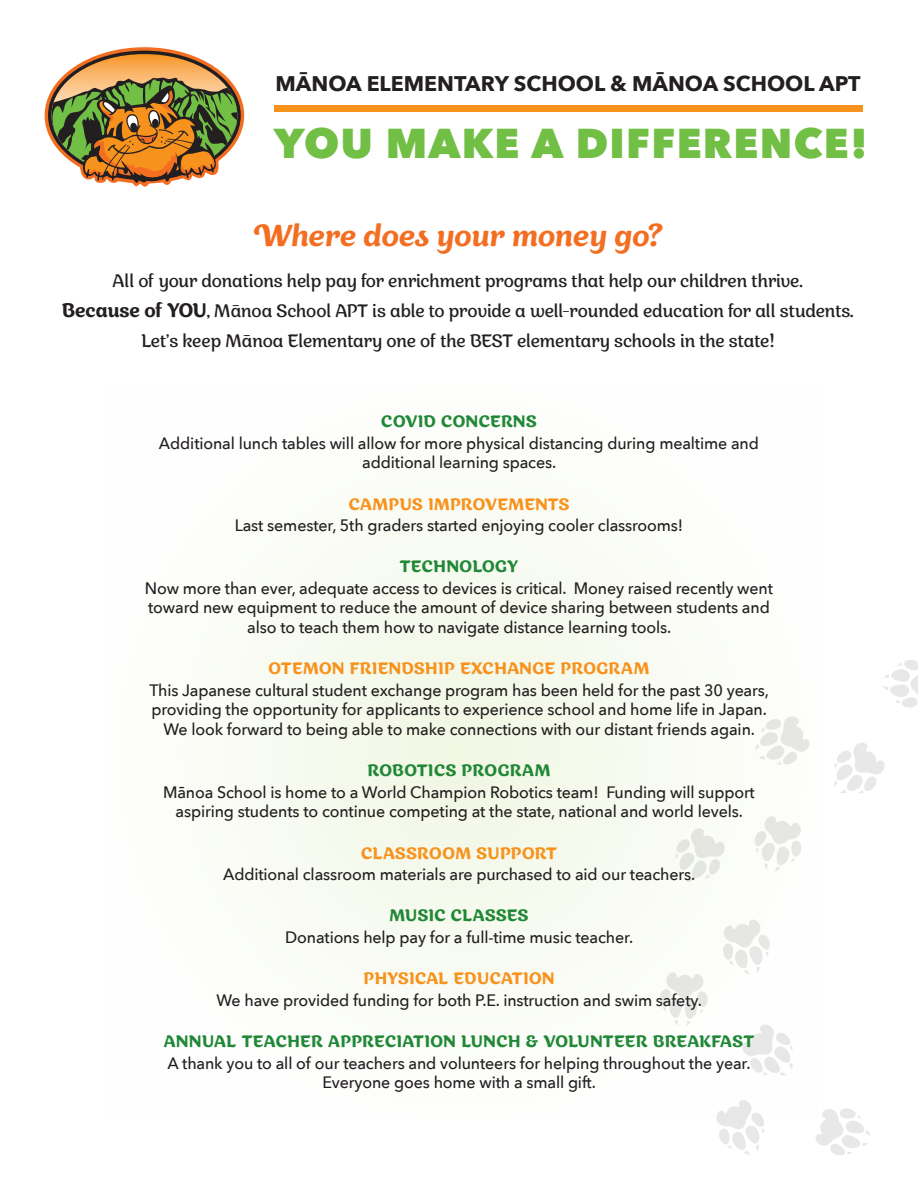
<style>
.page{position:relative;width:918px;height:1188px;background:#fff}
.page>*{position:absolute;margin:0;border:0;box-sizing:border-box;transform-origin:0 0}
.t1{font:800 41.55px "Avenir Next";letter-spacing:.03em;color:#71bf44}
.t2{font:italic 500 30px "Appetite Pro";letter-spacing:.005em;color:#f36e21}
.t3{font:700 21.15px "Avenir Next";color:#231f20}
.t4{font:18px/30px "Appetite Pro";color:#231f20;text-align:center}
.t5{font:500 16.5px/19.5px "Avenir Next";letter-spacing:-.01em;color:#231f20;text-align:center}
.t6{font:500 16.5px "Appetite Pro";letter-spacing:.015em;color:#208836}
.t7{font:500 16.5px "Appetite Pro";letter-spacing:.015em;color:#f7931d}
.s1{font-weight:500;font-size:19.5px}
</style>
<div class="page">
<svg style="left:223px;top:506px;width:478px;height:494px;fill:#f8fbf1"></svg>
<svg style="left:816px;top:1108px;width:54px;height:47px"></svg>
<svg style="left:716px;top:1100px;width:48px;height:55px"></svg>
<svg style="left:742px;top:1024px;width:51px;height:51px"></svg>
<svg style="left:658px;top:968px;width:50px;height:58px"></svg>
<svg style="left:723px;top:919px;width:47px;height:56px"></svg>
<svg style="left:673px;top:823px;width:52px;height:60px"></svg>
<svg style="left:754px;top:816px;width:48px;height:56px"></svg>
<svg style="left:755px;top:716px;width:55px;height:49px"></svg>
<svg style="left:834px;top:743px;width:51px;height:50px"></svg>
<svg style="left:883px;top:660px;width:35px;height:48px"></svg>
<div style="left:274px;top:105px;width:589px;height:7px;background:#f7931d"></div>
<svg style="left:45px;top:47px;width:199px;height:137px"></svg>
<img style="left:62px;top:54px;width:165px;height:23px">
<svg style="left:51px;top:77px;width:186px;height:110px;background:#9e884c"></svg>
<p class="t3" style="left:276px;top:66px;width:587px">MĀNOA ELEMENTARY SCHOOL &amp; MĀNOA SCHOOL APT</p>
<p class="t1" style="left:274px;top:118px;width:596px">YOU MAKE A DIFFERENCE!</p>
<p class="t2" style="left:254px;top:218px;width:409px">Where does your money go?</p>
<p class="t4" style="left:62px;top:266px;width:793px">All of your donations help pay for enrichment programs that help our children thrive.<br><span class="s1">Because of YOU</span>, Mānoa School APT is able to provide a well-rounded education for all students.<br>Let’s keep Mānoa Elementary one of the BEST elementary schools in the state!</p>
<p class="t6" style="left:381px;top:412px;width:157px">COVID CONCERNS</p>
<p class="t5" style="left:159px;top:433px;width:602px">Additional lunch tables will allow for more physical distancing during mealtime and additional learning spaces.</p>
<p class="t7" style="left:349px;top:494px;width:222px">CAMPUS IMPROVEMENTS</p>
<p class="t5" style="left:235px;top:515px;width:450px">Last semester, 5th graders started enjoying cooler classrooms!</p>
<p class="t6" style="left:400px;top:557px;width:120px">TECHNOLOGY</p>
<p class="t5" style="left:145px;top:578px;width:630px">Now more than ever, adequate access to devices is critical. Money raised recently went toward new equipment to reduce the amount of device sharing between students and also to teach them how to navigate distance learning tools.</p>
<p class="t7" style="left:269px;top:659px;width:382px">OTEMON FRIENDSHIP EXCHANGE PROGRAM</p>
<p class="t5" style="left:150px;top:680px;width:621px">This Japanese cultural student exchange program has been held for the past 30 years, providing the opportunity for applicants to experience school and home life in Japan.<br>We look forward to being able to make connections with our distant friends again.</p>
<p class="t6" style="left:367px;top:761px;width:185px">ROBOTICS PROGRAM</p>
<p class="t5" style="left:163px;top:782px;width:593px">Mānoa School is home to a World Champion Robotics team! Funding will support aspiring students to continue competing at the state, national and world levels.</p>
<p class="t7" style="left:361px;top:843px;width:197px">CLASSROOM SUPPORT</p>
<p class="t5" style="left:223px;top:864px;width:474px">Additional classroom materials are purchased to aid our teachers.</p>
<p class="t6" style="left:389px;top:906px;width:141px">MUSIC CLASSES</p>
<p class="t5" style="left:285px;top:927px;width:349px">Donations help pay for a full-time music teacher.</p>
<p class="t7" style="left:363px;top:969px;width:193px">PHYSICAL EDUCATION</p>
<p class="t5" style="left:216px;top:990px;width:487px">We have provided funding for both P.E. instruction and swim safety.</p>
<p class="t6" style="left:164px;top:1032px;width:592px">ANNUAL TEACHER APPRECIATION LUNCH &amp; VOLUNTEER BREAKFAST</p>
<p class="t5" style="left:167px;top:1052px;width:585px">A thank you to all of our teachers and volunteers for helping throughout the year.<br>Everyone goes home with a small gift.</p>
</div>
